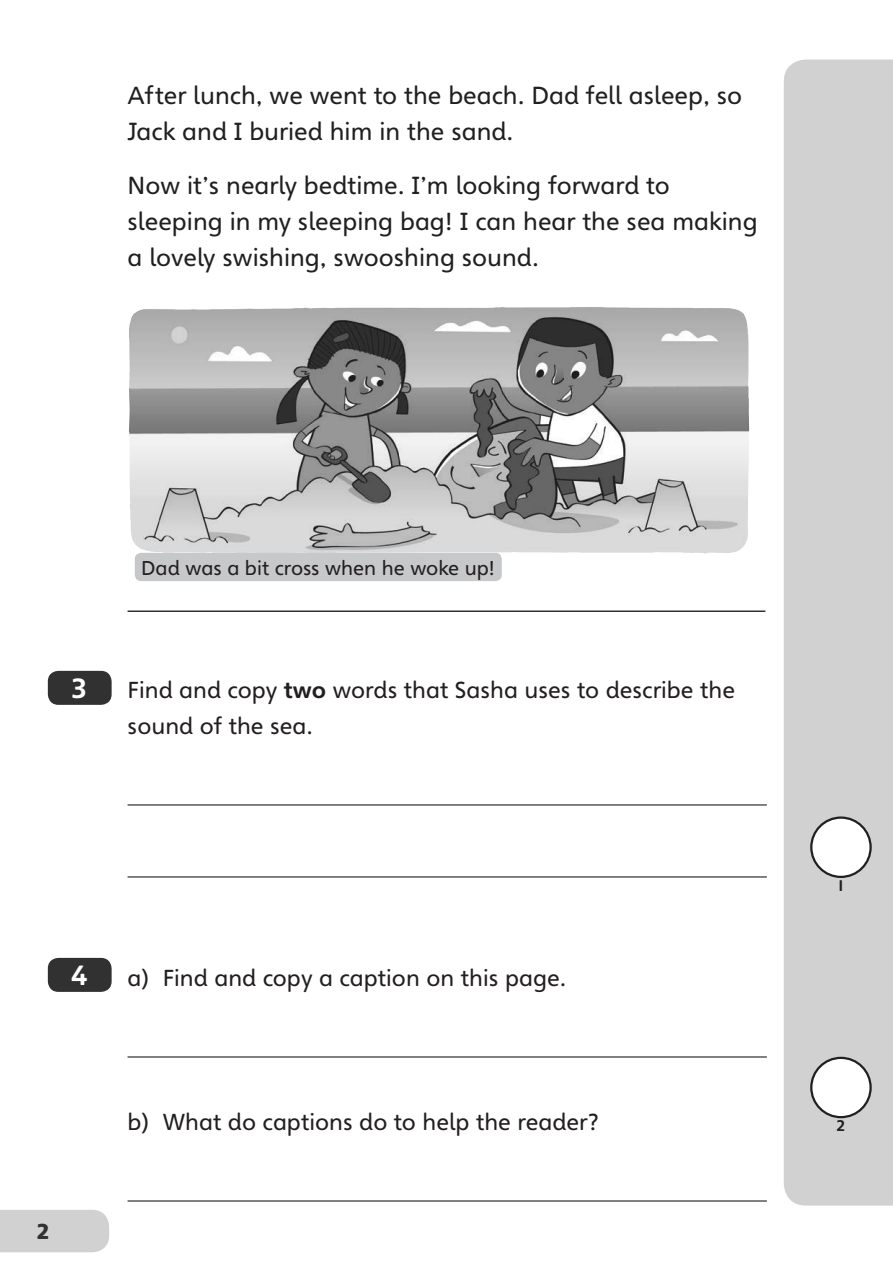
<style>
.page{position:relative;width:893px;height:1263px;background:#fff}
.page>*{position:absolute;margin:0;border:0;box-sizing:border-box;transform-origin:0 0}
.Question_number_styl{font:700 27px "Heinemann Roman Special";color:#fff}
.base_font{font:24px/36px "Heinemann Roman Special Rm";color:#202020}
.Question_number_styl-2{font:22.5px/36px "Heinemann Roman Special Rm";color:#231f20}
.Page_number_style{font:900 21px "Heinemann Roman Special";color:#313131}
.Question_number_styl-3{font:19.5px "Heinemann Roman Special Rm";letter-spacing:-.005em;color:#231f20}
.t1{font:700 15px "Heinemann Roman Special";color:#231f20}
.s1{font-family:"Heinemann Roman Special";font-weight:700}
</style>
<div class="page">
<div style="left:0;top:1210px;width:109px;height:42px;background:#d1d1d1"></div>
<svg style="left:783px;top:59px;width:110px;height:1147px;background:#d3d3d3"></svg>
<hr style="left:128px;top:610px;width:637px;height:2px;background:#313131">
<img style="left:129px;top:307px;width:617px;height:247px">
<hr style="left:128px;top:804px;width:639px;height:1px;background:#202020">
<hr style="left:128px;top:876px;width:639px;height:1px;background:#202020">
<hr style="left:128px;top:1056px;width:639px;height:1px;background:#202020">
<hr style="left:128px;top:1200px;width:639px;height:1px;background:#202020">
<div style="left:48px;top:671px;width:64px;height:34px;background:#313131;border-radius:11px"></div>
<div style="left:811px;top:818px;width:60px;height:59px;background:#fff;border-radius:50%"></div>
<div style="left:810px;top:816px;width:62px;height:62px;border:2px solid #202020;border-radius:50%"></div>
<div style="left:48px;top:958px;width:64px;height:34px;background:#313131;border-radius:11px"></div>
<div style="left:811px;top:1058px;width:60px;height:59px;background:#fff;border-radius:50%"></div>
<div style="left:810px;top:1057px;width:62px;height:61px;border:2px solid #202020;border-radius:50%"></div>
<div style="left:135px;top:553px;width:367px;height:28px;background:#c7c8ca;border-radius:6px"></div>
<p class="base_font" style="left:128px;top:78px;width:616px">After lunch, we went to the beach. Dad fell asleep, so<br>Jack and I buried him in the sand.</p>
<p class="base_font" style="left:128px;top:168px;width:632px">Now it’s nearly bedtime. I’m looking forward to sleeping in my sleeping bag! I can hear the sea making a lovely swishing, swooshing sound.</p>
<h2 class="Question_number_styl" style="left:72px;top:671px;width:16px">3</h2>
<h2 class="Question_number_styl-3" style="left:141px;top:556px;width:356px">Dad was a bit cross when he woke up!</h2>
<h2 class="Question_number_styl-2" style="left:128px;top:672px;width:609px">Find and copy <span class="s1">two</span> words that Sasha uses to describe the sound of the sea.</h2>
<h2 class="Question_number_styl" style="left:71px;top:958px;width:18px">4</h2>
<h2 class="Question_number_styl-2" style="left:128px;top:960px;width:440px">a) Find and copy a caption on this page.</h2>
<p class="Page_number_style" style="left:37px;top:1218px;width:13px">2</p>
<h2 class="Question_number_styl-2" style="left:128px;top:1104px;width:473px">b) What do captions do to help the reader?</h2>
<p class="t1" style="left:838px;top:876px;width:6px">1</p>
<p class="t1" style="left:837px;top:1116px;width:10px">2</p>
</div>
